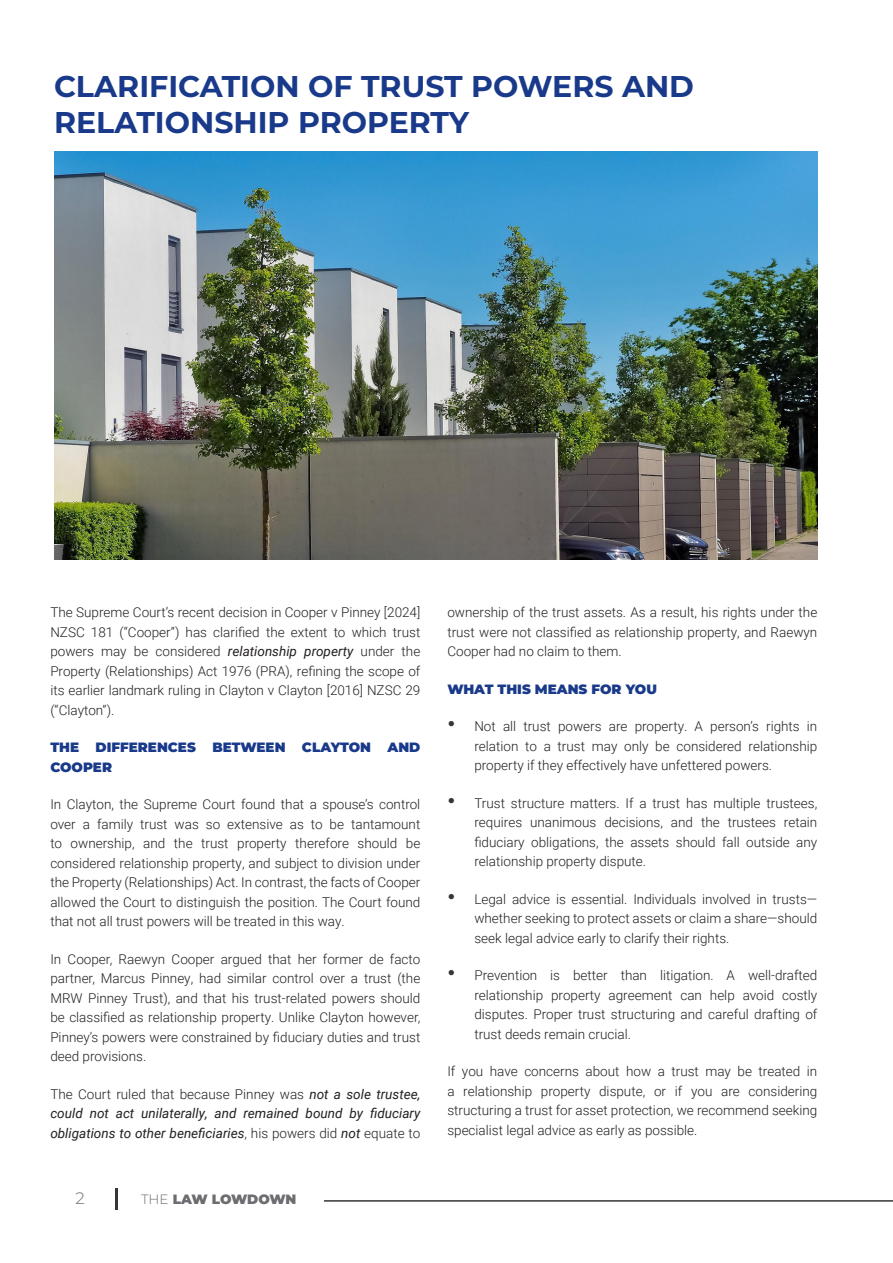
<style>
.page{position:relative;width:893px;height:1263px;background:#fff}
.page>*{position:absolute;margin:0;border:0;box-sizing:border-box;transform-origin:0 0}
.t1{font:700 30px/36px "Montserrat";color:#19398a}
.t2{font:300 16.5px "Montserrat";color:#6c6d70}
.Body_Text{font:300 13.5px/19.5px "Roboto";color:#231f20;text-align:justify}
.Body_Text-2{font:italic 13.5px/19.5px "Roboto";color:#231f20;text-align:justify}
.Body_Heading{font:900 13.5px/19.5px "Montserrat";color:#19398a}
.t3{font:900 13.5px "Montserrat";letter-spacing:-.015em;color:#6c6d70}
.s1{font-weight:400;font-style:italic}
.s2{font-weight:300;font-style:normal}
.s3{font-weight:300}
.s4{font-family:"Montserrat";font-weight:700;font-size:21px;color:#363539}
</style>
<div class="page">
<hr style="left:115px;top:1188px;width:3px;height:22px;background:#363539">
<hr style="left:324px;top:1200px;width:569px;height:2px;background:#363539">
<img style="left:54px;top:152px;width:763px;height:408px">
<p class="t1" style="left:54px;top:67px;width:642px">CLARIFICATION OF TRUST POWERS AND<br>RELATIONSHIP PROPERTY</p>
<p class="Body_Text" style="left:50px;top:602px;width:371px">The Supreme Court’s recent decision in Cooper v Pinney [2024] NZSC 181 (“Cooper”) has clarified the extent to which trust powers may be considered <span class="s1">relationship property</span> under the Property (Relationships) Act 1976 (PRA), refining the scope of its earlier landmark ruling in Clayton v Clayton [2016] NZSC 29 (“Clayton”).</p>
<p class="Body_Heading" style="left:50px;top:737px;width:371px">THE DIFFERENCES BETWEEN CLAYTON AND<br>COOPER</p>
<p class="Body_Text" style="left:50px;top:794px;width:371px">In Clayton, the Supreme Court found that a spouse’s control over a family trust was so extensive as to be tantamount to ownership, and the trust property therefore should be considered relationship property, and subject to division under the Property (Relationships) Act. In contrast, the facts of Cooper allowed the Court to distinguish the position. The Court found that not all trust powers will be treated in this way.</p>
<p class="Body_Text" style="left:50px;top:949px;width:371px">In Cooper, Raewyn Cooper argued that her former de facto partner, Marcus Pinney, had similar control over a trust (the MRW Pinney Trust), and that his trust-related powers should be classified as relationship property. Unlike Clayton however, Pinney’s powers were constrained by fiduciary duties and trust deed provisions.</p>
<p class="Body_Text-2" style="left:50px;top:1084px;width:372px"><span class="s2">The Court ruled that because Pinney was</span> not a sole trustee, could not act unilaterally, and remained bound by fiduciary obligations to other beneficiaries<span class="s2">, his powers did</span> not <span class="s2">equate to</span></p>
<p class="t2" style="left:76px;top:1187px;width:11px">2</p>
<p class="t3" style="left:141px;top:1189px;width:157px"><span class="s3">THE</span> LAW LOWDOWN</p>
<p class="Body_Text" style="left:447px;top:602px;width:371px">ownership of the trust assets. As a result, his rights under the trust were not classified as relationship property, and Raewyn Cooper had no claim to them.</p>
<p class="Body_Heading" style="left:447px;top:678px;width:211px">WHAT THIS MEANS FOR YOU</p>
<p class="Body_Text" style="left:474px;top:716px;width:344px;text-indent:-27px"><span class="s4">•</span> Not all trust powers are property. A person’s rights in relation to a trust may only be considered relationship property if they effectively have unfettered powers.</p>
<p class="Body_Text" style="left:474px;top:793px;width:344px;text-indent:-27px"><span class="s4">•</span> Trust structure matters. If a trust has multiple trustees, requires unanimous decisions, and the trustees retain fiduciary obligations, the assets should fall outside any relationship property dispute.</p>
<p class="Body_Text" style="left:474px;top:889px;width:344px;text-indent:-27px"><span class="s4">•</span> Legal advice is essential. Individuals involved in trusts— whether seeking to protect assets or claim a share—should seek legal advice early to clarify their rights.</p>
<p class="Body_Text" style="left:474px;top:965px;width:344px;text-indent:-27px"><span class="s4">•</span> Prevention is better than litigation. A well-drafted relationship property agreement can help avoid costly disputes. Proper trust structuring and careful drafting of trust deeds remain crucial.</p>
<p class="Body_Text" style="left:447px;top:1061px;width:371px">If you have concerns about how a trust may be treated in a relationship property dispute, or if you are considering structuring a trust for asset protection, we recommend seeking specialist legal advice as early as possible.</p>
</div>
